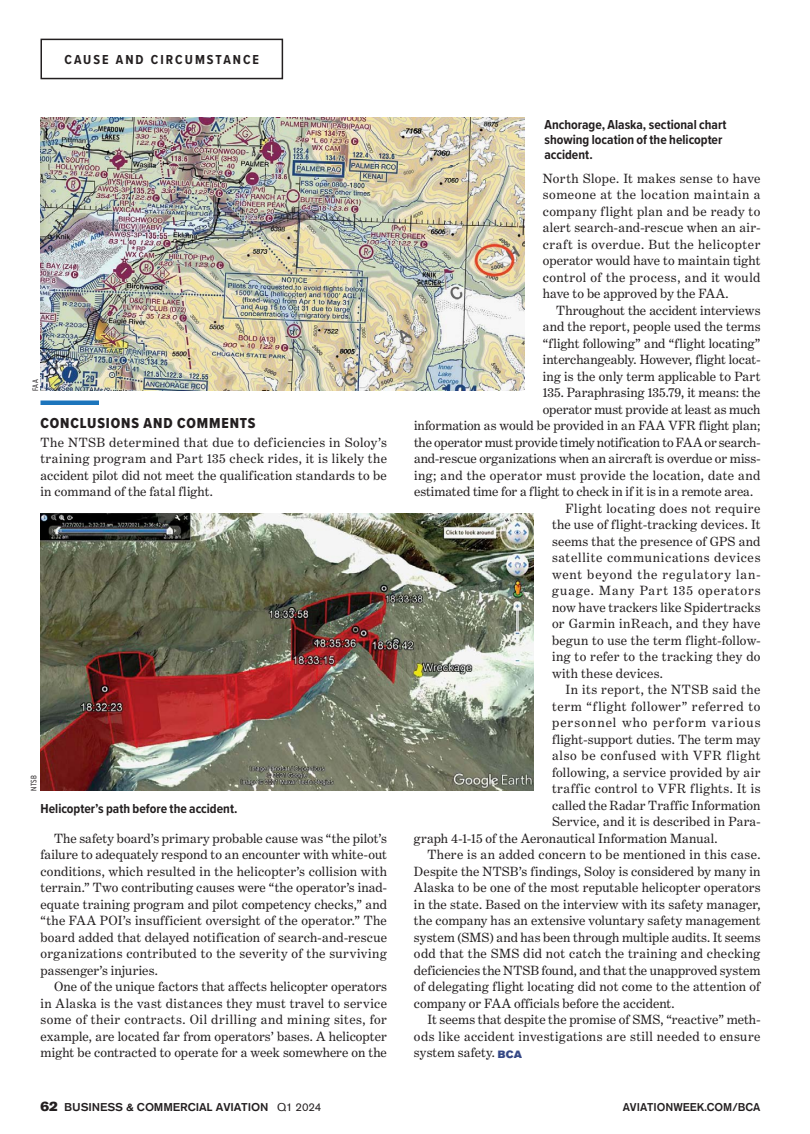
<style>
.page{position:relative;width:810px;height:1134px;background:#fff}
.page>*{position:absolute;margin:0;border:0;box-sizing:border-box;transform-origin:0 0}
.t1{font:15px "Proxima Nova Cond Extrabld";letter-spacing:.06em;color:#231f20}
.t2{font:13.5px/16.5px "Benton Modern Two";letter-spacing:.01em;color:#231f20;text-align:justify}
.t3{font:13.5px "Benton Modern Two";letter-spacing:.03em;color:#231f20}
.t4{font:700 13.5px/15px "Proxima Nova Cond";color:#231f20}
.t5{font:13.5px "Benton Modern Two";letter-spacing:.035em;color:#231f20}
.t6{font:13.5px "Benton Modern Two";letter-spacing:.045em;color:#231f20}
.t7{font:13.5px "Benton Modern Two";letter-spacing:-.015em;color:#231f20}
.t8{font:13.5px "Benton Modern Two";letter-spacing:-.01em;color:#231f20}
.t9{font:13.5px "Benton Modern Two";letter-spacing:.04em;color:#231f20}
.t10{font:13.5px "Benton Modern Two";letter-spacing:.06em;color:#231f20}
.t11{font:13.5px "Benton Modern Two";letter-spacing:.055em;color:#231f20}
.t12{font:13.5px "Benton Modern Two";letter-spacing:.07em;color:#231f20}
.t13{font:13.5px "Benton Modern Two";letter-spacing:.075em;color:#231f20}
.t14{font:700 13.5px "Proxima Nova Cond";letter-spacing:.15em;color:#231f20}
.t15{font:500 11.25px "Akzidenz Grotesk BE";letter-spacing:-.01em;color:#231f20;scale:1.05 1}
.t16{font:500 11.25px "Akzidenz Grotesk BE";letter-spacing:-.01em;color:#231f20}
.t17{font:8.25px "Proxima Nova Cond";letter-spacing:.025em;color:#231f20;scale:.9 1}
.s1{font-family:"Akzidenz Grotesk BE Super";font-size:10.5px;color:#364986}
.s2{font-family:"Akzidenz Grotesk BE Super";font-weight:400;font-size:13.5px}
.s3{font-weight:400}
</style>
<div class="page">
<div style="left:40px;top:400px;width:59px;height:5px;background:#1c75bc"></div>
<div style="left:40px;top:39px;width:243px;height:40px;border:2px solid #231f20"></div>
<img style="left:40px;top:513px;width:494px;height:277px">
<img style="left:40px;top:117px;width:485px;height:274px">
<p class="t14" style="left:64px;top:49px;width:196px">CAUSE AND CIRCUMSTANCE</p>
<p class="t17" style="left:29px;top:391px;width:14px;rotate:-90deg">FAA</p>
<p class="t1" style="left:40px;top:411px;width:217px">CONCLUSIONS AND COMMENTS</p>
<p class="t2" style="left:40px;top:434px;width:348px">The NTSB determined that due to deficiencies in Soloy’s training program and Part 135 check rides, it is likely the accident pilot did not meet the qualification standards to be in command of the fatal flight.</p>
<p class="t17" style="left:28px;top:790px;width:19px;rotate:-90deg">NTSB</p>
<p class="t4" style="left:41px;top:801px;width:199px">Helicopter’s path before the accident.</p>
<p class="t2" style="left:40px;top:830px;width:348px;text-indent:14px">The safety board’s primary probable cause was “the pilot’s failure to adequately respond to an encounter with white-out conditions, which resulted in the helicopter’s collision with terrain.” Two contributing causes were “the operator’s inad&shy;equate training program and pilot competency checks,” and “the FAA POI’s insufficient oversight of the operator.” The board added that delayed notification of search-and-rescue organizations contributed to the severity of the surviving passenger’s injuries.</p>
<p class="t2" style="left:40px;top:979px;width:348px;text-indent:14px">One of the unique factors that affects helicopter operators in Alaska is the vast distances they must travel to service some of their contracts. Oil drilling and mining sites, for example, are located far from operators’ bases. A helicopter might be contracted to operate for a week somewhere on the</p>
<p class="t4" style="left:544px;top:117px;width:184px">Anchorage, Alaska, sectional chart showing location of the helicopter accident.</p>
<p class="t2" style="left:543px;top:170px;width:219px">North Slope. It makes sense to have someone at the location maintain a company flight plan and be ready to alert search-and-rescue when an air&shy;craft is overdue. But the helicopter operator would have to maintain tight control of the process, and it would have to be approved by the FAA.</p>
<p class="t2" style="left:556px;top:302px;width:206px">Throughout the accident interviews</p>
<p class="t2" style="left:543px;top:319px;width:219px">and the report, people used the terms</p>
<p class="t2" style="left:543px;top:335px;width:219px">“flight following” and “flight locating”</p>
<p class="t2" style="left:543px;top:352px;width:219px">interchangeably. However, flight locat-</p>
<p class="t2" style="left:543px;top:368px;width:219px">ing is the only term applicable to Part</p>
<p class="t2" style="left:543px;top:385px;width:219px">135. Paraphrasing 135.79, it means: the</p>
<p class="t8" style="left:543px;top:402px;width:219px">operator must provide at least as much</p>
<p class="t2" style="left:414px;top:418px;width:348px">information as would be provided in an FAA VFR flight plan;</p>
<p class="t7" style="left:414px;top:435px;width:348px">the operator must provide timely notification to FAA or search-</p>
<p class="t2" style="left:414px;top:451px;width:348px">and-rescue organizations when an aircraft is overdue or miss-</p>
<p class="t3" style="left:414px;top:468px;width:348px">ing; and the operator must provide the location, date and</p>
<p class="t2" style="left:414px;top:483px;width:341px">estimated time for a flight to check in if it is in a remote area.</p>
<p class="t9" style="left:566px;top:501px;width:196px">Flight locating does not require</p>
<p class="t2" style="left:552px;top:516px;width:210px">the use of flight-tracking devices. It</p>
<p class="t2" style="left:552px;top:533px;width:210px">seems that the presence of GPS and</p>
<p class="t6" style="left:552px;top:550px;width:210px">satellite communications devices</p>
<p class="t10" style="left:552px;top:567px;width:210px">went beyond the regulatory lan-</p>
<p class="t12" style="left:552px;top:583px;width:210px">guage. Many Part 135 operators</p>
<p class="t2" style="left:552px;top:599px;width:210px">now have trackers like Spidertracks</p>
<p class="t5" style="left:552px;top:616px;width:210px">or Garmin inReach, and they have</p>
<p class="t2" style="left:552px;top:632px;width:210px">begun to use the term flight-follow-</p>
<p class="t2" style="left:552px;top:648px;width:210px">ing to refer to the tracking they do</p>
<p class="t2" style="left:552px;top:665px;width:112px">with these devices.</p>
<p class="t5" style="left:566px;top:682px;width:197px">In its report, the NTSB said the</p>
<p class="t6" style="left:552px;top:699px;width:210px">term “flight follower” referred to</p>
<p class="t13" style="left:552px;top:715px;width:210px">personnel who perform various</p>
<p class="t2" style="left:552px;top:731px;width:210px">flight-support duties. The term may</p>
<p class="t11" style="left:552px;top:748px;width:210px">also be confused with VFR flight</p>
<p class="t2" style="left:552px;top:764px;width:210px">following, a service provided by air</p>
<p class="t5" style="left:552px;top:781px;width:210px">traffic control to VFR flights. It is</p>
<p class="t2" style="left:552px;top:797px;width:210px">called the Radar Traffic Information</p>
<p class="t2" style="left:552px;top:813px;width:210px">Service, and it is described in Para-</p>
<p class="t2" style="left:414px;top:830px;width:305px">graph 4-1-15 of the Aeronautical Information Manual.</p>
<p class="t2" style="left:427px;top:846px;width:335px">There is an added concern to be mentioned in this case.</p>
<p class="t2" style="left:414px;top:863px;width:348px">Despite the NTSB’s findings, Soloy is considered by many in</p>
<p class="t2" style="left:414px;top:879px;width:348px">Alaska to be one of the most reputable helicopter operators</p>
<p class="t2" style="left:414px;top:896px;width:348px">in the state. Based on the interview with its safety manager,</p>
<p class="t2" style="left:414px;top:912px;width:348px">the company has an extensive voluntary safety management</p>
<p class="t2" style="left:414px;top:929px;width:348px">system (SMS) and has been through multiple audits. It seems</p>
<p class="t3" style="left:414px;top:946px;width:348px">odd that the SMS did not catch the training and checking</p>
<p class="t2" style="left:414px;top:962px;width:348px">deficiencies the NTSB found, and that the unapproved system</p>
<p class="t2" style="left:414px;top:978px;width:348px">of delegating flight locating did not come to the attention of</p>
<p class="t2" style="left:414px;top:995px;width:262px">company or FAA officials before the accident.</p>
<p class="t2" style="left:427px;top:1011px;width:335px">It seems that despite the promise of SMS, “reactive” meth-</p>
<p class="t3" style="left:414px;top:1029px;width:348px">ods like accident investigations are still needed to ensure</p>
<p class="t2" style="left:414px;top:1044px;width:110px">system safety. <span class="s1">BCA</span></p>
<p class="t15" style="left:40px;top:1100px;width:269px"><span class="s2">62</span> BUSINESS &amp; COMMERCIAL AVIATION <span class="s3">Q1 2024</span></p>
<p class="t16" style="left:623px;top:1100px;width:139px">AVIATIONWEEK.COM/BCA</p>
</div>
